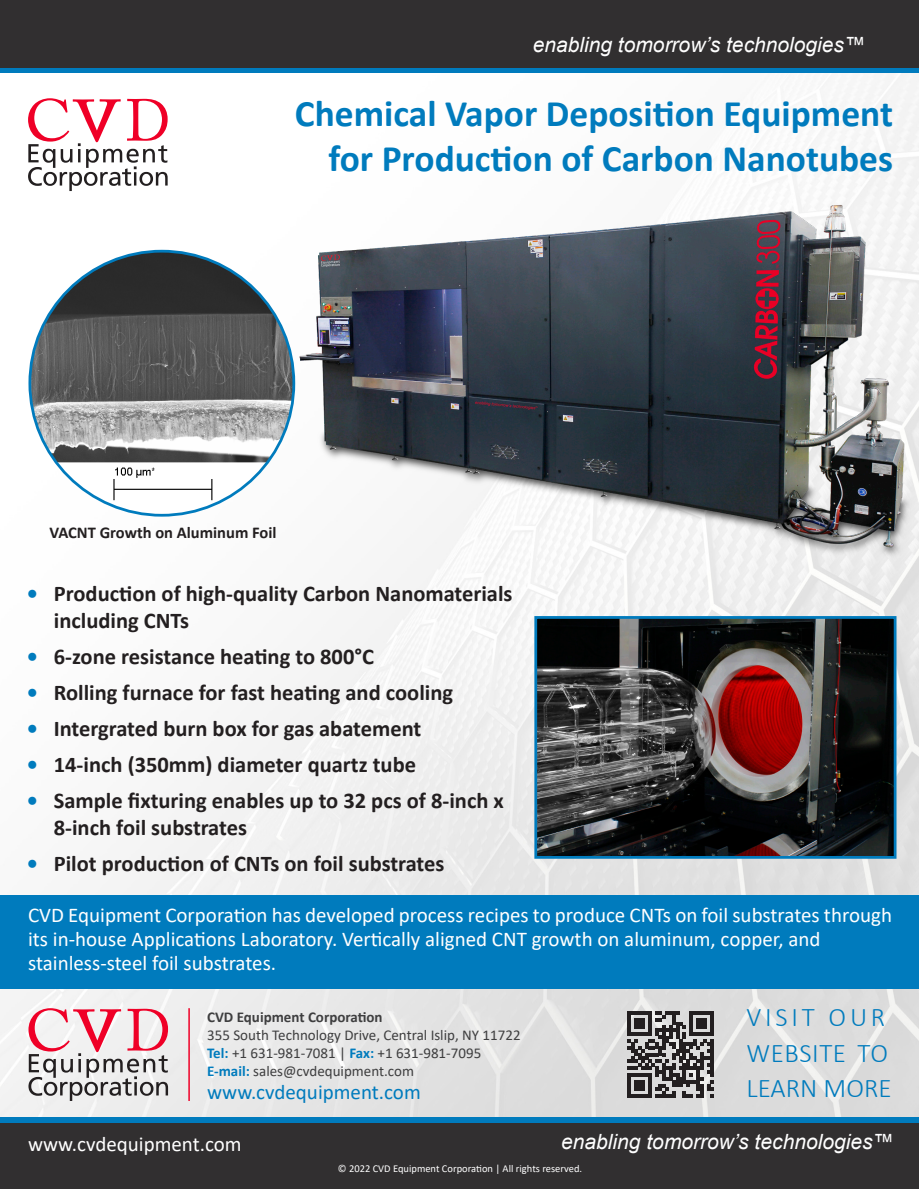
<style>
.page{position:relative;width:919px;height:1189px;background:#fff}
.page>*{position:absolute;margin:0;border:0;box-sizing:border-box;transform-origin:0 0}
.t1{font:700 37.5px "Calibri";color:#007bbd}
.t2{font:300 27px/35.4px "Calibri";color:#007bbd}
.t3{font:300 27px "Calibri";letter-spacing:.14em;color:#007bbd}
.t4{font:700 22.5px/27px "Calibri";color:#231f20}
.t5{font:21px/24px "Calibri";color:#fff}
.t6{font:italic 21px "Arial";color:#fff}
.t7{font:21px "Calibri";color:#007bbd}
.t8{font:700 16.5px "Calibri";color:#231f20}
.t9{font:15px "Calibri";color:#3e3e3f}
.t10{font:700 15px "Calibri";color:#3e3e3f}
.t11{font:10.5px "Calibri";color:#fff}
.s1{color:#007bbd}
.s2{font-weight:700;color:#007bbd}
</style>
<div class="page">
<img style="left:0;top:73px;width:919px;height:1044px">
<div style="left:0;top:1117px;width:919px;height:8px;background:#007bbd"></div>
<div style="left:0;top:1123px;width:919px;height:66px;background:#312f30"></div>
<div style="left:0;top:65px;width:919px;height:8px;background:#007bbd"></div>
<div style="left:0;top:0;width:919px;height:68px;background:#312f30"></div>
<svg style="left:28px;top:98px;width:140px;height:93px"></svg>
<svg style="left:28px;top:1008px;width:140px;height:93px"></svg>
<hr style="left:188px;top:1008px;width:2px;height:93px;background:#ef0027">
<svg style="left:628px;top:1011px;width:86px;height:86px"></svg>
<img style="left:269px;top:176px;width:644px;height:399px">
<img style="left:30px;top:251px;width:264px;height:264px;border-radius:132px">
<img style="left:538px;top:620px;width:354px;height:234px">
<div style="left:534px;top:616px;width:362px;height:242px;border:3px solid #007bbd"></div>
<div style="left:0;top:895px;width:919px;height:93px;background:#007bbd"></div>
<p class="t6" style="left:533px;top:31px;width:334px">enabling tomorrow’s technologies™</p>
<p class="t1" style="left:295px;top:87px;width:600px">Chemical Vapor Deposition Equipment</p>
<p class="t1" style="left:328px;top:132px;width:566px">for Production of Carbon Nanotubes</p>
<p class="t8" style="left:50px;top:521px;width:228px">VACNT Growth on Aluminum Foil</p>
<p class="t4" style="left:54px;top:579px;width:460px;text-indent:-27px"><span class="s1">•</span> Production of high-quality Carbon Nanomaterials including CNTs</p>
<p class="t4" style="left:27px;top:642px;width:349px"><span class="s1">•</span> 6-zone resistance heating to 800°C</p>
<p class="t4" style="left:27px;top:678px;width:428px"><span class="s1">•</span> Rolling furnace for fast heating and cooling</p>
<p class="t4" style="left:27px;top:714px;width:396px"><span class="s1">•</span> Intergrated burn box for gas abatement</p>
<p class="t4" style="left:27px;top:750px;width:391px"><span class="s1">•</span> 14-inch (350mm) diameter quartz tube</p>
<p class="t4" style="left:54px;top:786px;width:452px;text-indent:-27px"><span class="s1">•</span> Sample fixturing enables up to 32 pcs of 8-inch x<br>8-inch foil substrates</p>
<p class="t4" style="left:27px;top:849px;width:419px"><span class="s1">•</span> Pilot production of CNTs on foil substrates</p>
<p class="t5" style="left:28px;top:902px;width:865px">CVD Equipment Corporation has developed process recipes to produce CNTs on foil substrates through its in-house Applications Laboratory. Vertically aligned CNT growth on aluminum, copper, and</p>
<p class="t5" style="left:28px;top:950px;width:250px">stainless-steel foil substrates.</p>
<p class="t10" style="left:207px;top:1006px;width:177px">CVD Equipment Corporation</p>
<p class="t9" style="left:207px;top:1025px;width:315px">355 South Technology Drive, Central Islip, NY 11722</p>
<p class="t9" style="left:207px;top:1043px;width:276px"><span class="s2">Tel:</span> +1 631-981-7081 | <span class="s2">Fax:</span> +1 631-981-7095</p>
<p class="t9" style="left:207px;top:1061px;width:208px"><span class="s2">E-mail:</span> sales@cvdequipment.com</p>
<p class="t7" style="left:207px;top:1077px;width:215px">www.cvdequipment.com</p>
<p class="t3" style="left:746px;top:1000px;width:140px">VISIT OUR</p>
<p class="t2" style="left:746px;top:1034px;width:147px">WEBSITE TO<br>LEARN MORE</p>
<p class="t5" style="left:28px;top:1131px;width:215px">www.cvdequipment.com</p>
<p class="t6" style="left:561px;top:1127px;width:334px">enabling tomorrow’s technologies™</p>
<p class="t11" style="left:338px;top:1160px;width:246px">© 2022 CVD Equipment Corporation | All rights reserved.</p>
</div>
